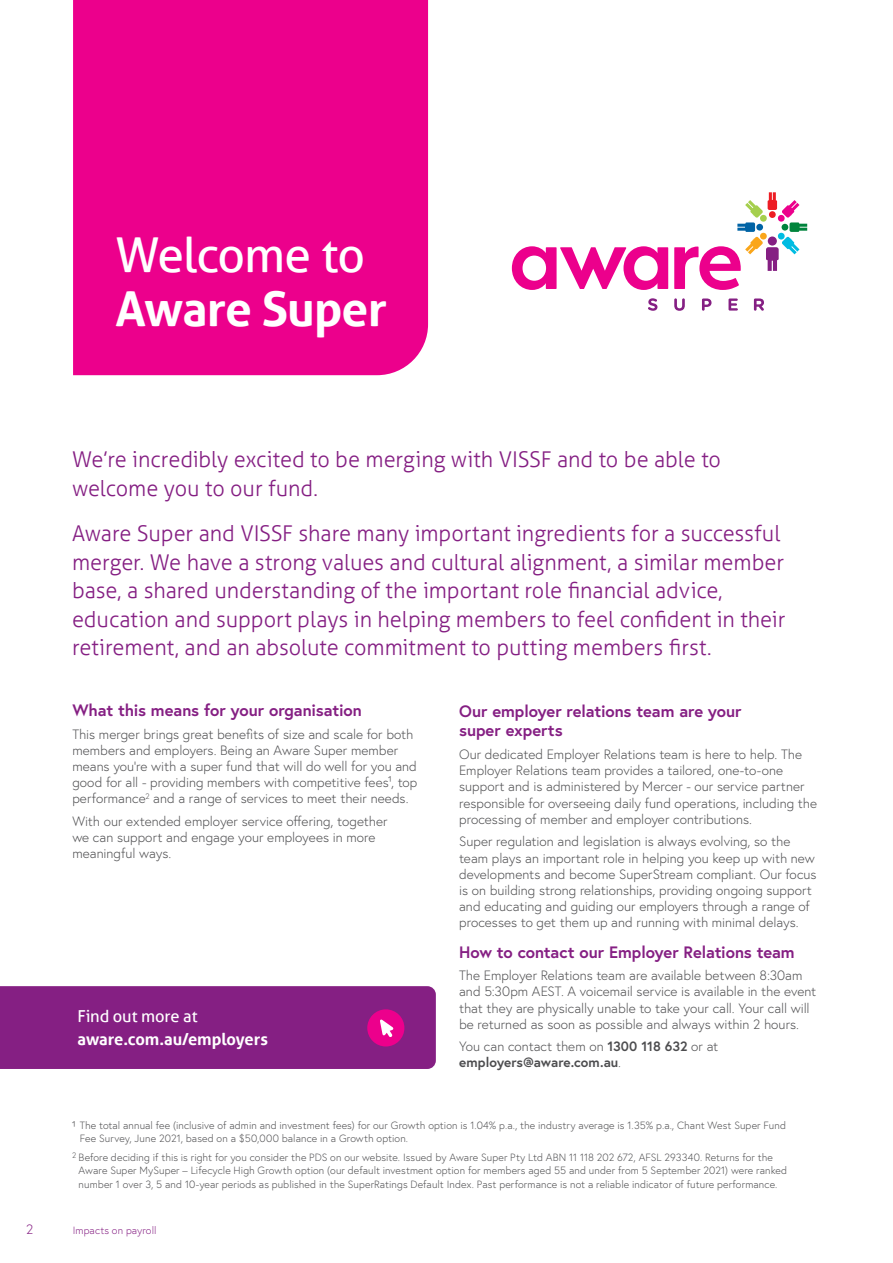
<style>
.page{position:relative;width:893px;height:1263px;background:#fff}
.page>*{position:absolute;margin:0;border:0;box-sizing:border-box;transform-origin:0 0}
.t1{font:700 48px "Aller";letter-spacing:-.015em;color:#fff}
.t2{font:48px "Aller";letter-spacing:-.025em;color:#fff}
.t3{font:300 21.75px/28.5px "Aller";letter-spacing:-.005em;color:#851f83}
.t4{font:700 16.5px/19.5px "Europa";letter-spacing:-.005em;color:#851f83}
.t5{font:700 16.5px "Aller";letter-spacing:-.005em;color:#fff}
.t6{font:16.5px "Aller";letter-spacing:-.01em;color:#fff}
.t7{font:300 13.5px/16.2px "Europa";color:#4d4d4f}
.t8{font:700 13.5px/16.2px "Europa";letter-spacing:.005em;color:#4d4d4f}
.t9{font:300 13.5px "Europa";color:#851f83}
.t10{font:300 10.5px/13.6px "Europa";letter-spacing:.01em;color:#4d4d4f}
.t11{font:300 10.5px "Europa";letter-spacing:.01em;color:#851f83}
.s1{font-weight:300}
.s2{font-size:13.5px}
</style>
<div class="page">
<div style="left:73px;top:0;width:355px;height:375px;background:#ec008c"></div>
<div style="left:0;top:986px;width:436px;height:83px;background:#851f83"></div>
<svg style="left:648px;top:298px;width:9px;height:13px"></svg>
<svg style="left:674px;top:298px;width:11px;height:13px"></svg>
<svg style="left:702px;top:298px;width:9px;height:13px"></svg>
<svg style="left:728px;top:298px;width:10px;height:13px"></svg>
<svg style="left:754px;top:298px;width:10px;height:13px"></svg>
<svg style="left:512px;top:246px;width:156px;height:44px"></svg>
<svg style="left:674px;top:192px;width:133px;height:98px"></svg>
<h1 class="t2" style="left:115px;top:226px;width:251px">Welcome to</h1>
<h1 class="t1" style="left:115px;top:280px;width:273px">Aware Super</h1>
<h2 class="t3" style="left:72px;top:445px;width:650px">We’re incredibly excited to be merging with VISSF and to be able to welcome you to our fund.</h2>
<p class="t3" style="left:72px;top:519px;width:715px">Aware Super and VISSF share many important ingredients for a successful merger. We have a strong values and cultural alignment, a similar member base, a shared understanding of the important role financial advice, education and support plays in helping members to feel confident in their retirement, and an absolute commitment to putting members first.</p>
<p class="t4" style="left:72px;top:700px;width:291px">What this means for your organisation</p>
<p class="t7" style="left:72px;top:725px;width:346px">This merger brings great benefits of size and scale for both members and employers. Being an Aware Super member means you’re with a super fund that will do well for you and good for all - providing members with competitive fees¹, top performance<sup>2</sup> and a range of services to meet their needs.</p>
<p class="t7" style="left:72px;top:813px;width:317px">With our extended employer service offering, together we can support and engage your employees in more meaningful ways.</p>
<p class="t6" style="left:78px;top:1006px;width:122px">Find out more at</p>
<p class="t5" style="left:78px;top:1028px;width:192px">aware.com.au/employers</p>
<p class="t4" style="left:459px;top:701px;width:284px">Our employer relations team are your super experts</p>
<p class="t7" style="left:459px;top:746px;width:359px">Our dedicated Employer Relations team is here to help. The Employer Relations team provides a tailored, one-to-one support and is administered by Mercer - our service partner responsible for overseeing daily fund operations, including the processing of member and employer contributions.</p>
<p class="t7" style="left:459px;top:833px;width:359px">Super regulation and legislation is always evolving, so the team plays an important role in helping you keep up with new developments and become SuperStream compliant. Our focus is on building strong relationships, providing ongoing support and educating and guiding our employers through a range of processes to get them up and running with minimal delays.</p>
<p class="t4" style="left:459px;top:941px;width:337px">How to contact our Employer Relations team</p>
<p class="t7" style="left:459px;top:967px;width:359px">The Employer Relations team are available between 8:30am and 5:30pm AEST. A voicemail service is available in the event that they are physically unable to take your call. Your call will be returned as soon as possible and always within 2 hours.</p>
<p class="t8" style="left:459px;top:1038px;width:261px"><span class="s1">You can contact them on</span> 1300 118 632 <span class="s1">or at </span>employers@aware.com.au<span class="s1">.</span></p>
<p class="t10" style="left:80px;top:1118px;width:708px;text-indent:-7px"><span class="s2">¹</span> The total annual fee (inclusive of admin and investment fees) for our Growth option is 1.04% p.a., the industry average is 1.35% p.a., Chant West Super Fund<br>Fee Survey, June 2021, based on a $50,000 balance in a Growth option.</p>
<p class="t10" style="left:79px;top:1150px;width:710px;text-indent:-6px"><sup>2</sup> Before deciding if this is right for you consider the PDS on our website. Issued by Aware Super Pty Ltd ABN 11 118 202 672, AFSL 293340. Returns for the<br>Aware Super MySuper – Lifecycle High Growth option (our default investment option for members aged 55 and under from 5 September 2021) were ranked number 1 over 3, 5 and 10-year periods as published in the SuperRatings Default Index. Past performance is not a reliable indicator of future performance.</p>
<p class="t9" style="left:26px;top:1220px;width:9px">2</p>
<p class="t11" style="left:73px;top:1223px;width:85px">Impacts on payroll</p>
</div>
